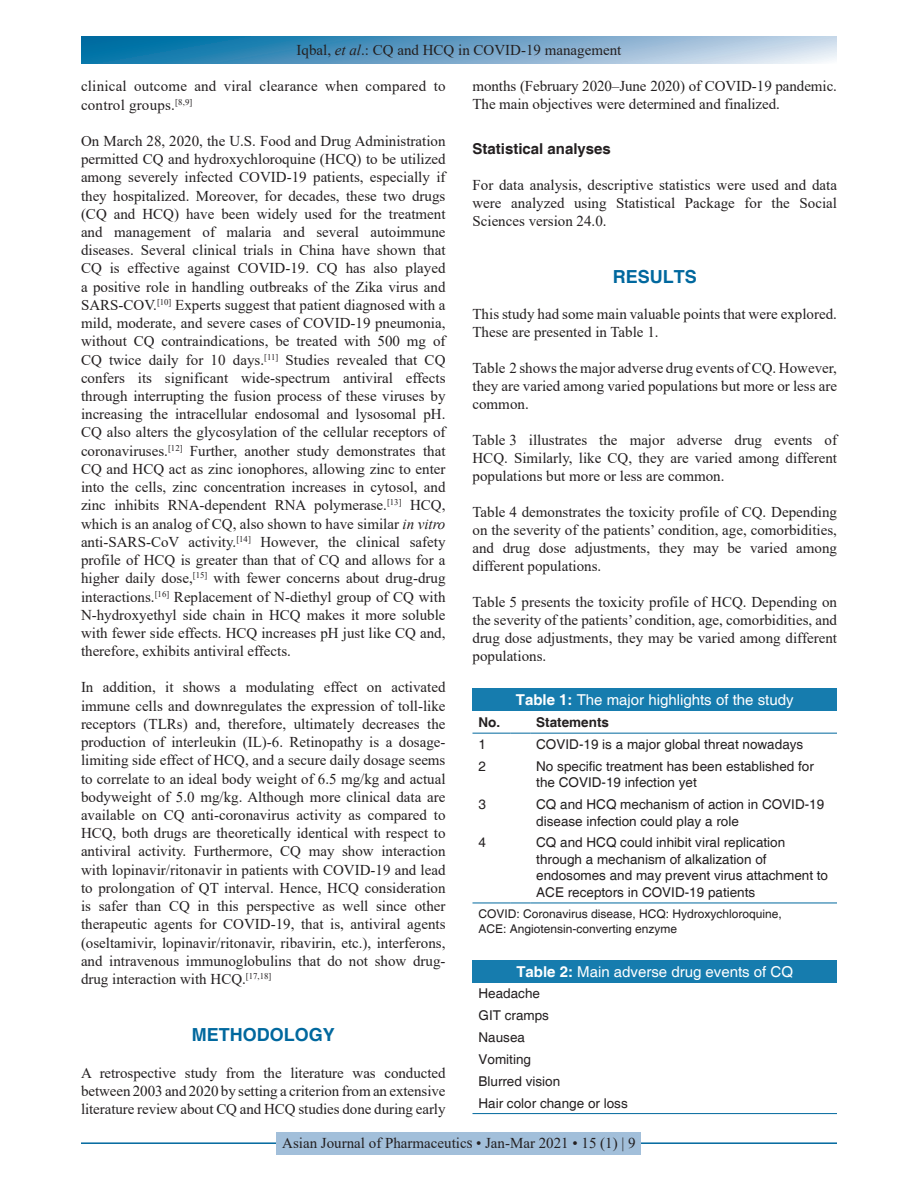
<style>
.page{position:relative;width:918px;height:1188px;background:#fff}
.page>*{position:absolute;margin:0;border:0;box-sizing:border-box;transform-origin:0 0}
.t1{font:700 18px "Helvetica";color:#00689e}
.TX{font:15px/18.3px "Times New Roman";color:#231f20;text-align:justify}
.TT{font:15px "Helvetica";color:#fff}
.RF{font:15px "Times New Roman";color:#231f20}
.t2{font:700 15px "Helvetica";color:#231f20}
.TB{font:13.5px/16.5px "Helvetica";color:#231f20}
.TBL{font:13.5px/16.5px "Helvetica";color:#231f20}
.TCH{font:700 13.5px "Helvetica";color:#231f20}
.TFN{font:12px/15px "Helvetica";color:#231f20}
.s1{font-style:italic}
.s2{font-weight:700}
</style>
<div class="page">
<svg style="left:81px;top:37px;width:756px;height:27px"></svg>
<hr style="left:81px;top:1142px;width:756px;height:2px;background:#00689e">
<div style="left:277px;top:1132px;width:364px;height:22px;background:#a2bfda"></div>
<div style="left:472px;top:688px;width:365px;height:23px;background:#167cae"></div>
<hr style="left:472px;top:903px;width:39px;height:1px;background:#00689e">
<svg style="left:511px;top:903px;width:19px;height:1px"></svg>
<hr style="left:530px;top:903px;width:307px;height:1px;background:#00689e">
<hr style="left:472px;top:733px;width:39px;height:1px;background:#00689e">
<svg style="left:511px;top:733px;width:19px;height:1px"></svg>
<hr style="left:530px;top:733px;width:307px;height:1px;background:#00689e">
<div style="left:472px;top:960px;width:365px;height:23px;background:#167cae"></div>
<hr style="left:472px;top:1113px;width:365px;height:1px;background:#00689e">
<p class="TX" style="left:297px;top:41px;width:326px">Iqbal, <span class="s1">et al</span>.: CQ and HCQ in COVID-19 management</p>
<p class="TX" style="left:81px;top:77px;width:366px">clinical outcome and viral clearance when compared to control groups.<sup>[8,9]</sup></p>
<p class="TX" style="left:81px;top:131px;width:366px">On March 28, 2020, the U.S. Food and Drug Administration permitted CQ and hydroxychloroquine (HCQ) to be utilized among severely infected COVID-19 patients, especially if they hospitalized. Moreover, for decades, these two drugs (CQ and HCQ) have been widely used for the treatment and management of malaria and several autoimmune diseases. Several clinical trials in China have shown that CQ is effective against COVID-19. CQ has also played a positive role in handling outbreaks of the Zika virus and SARS-COV.<sup>[10]</sup> Experts suggest that patient diagnosed with a mild, moderate, and severe cases of COVID-19 pneumonia, without CQ contraindications, be treated with 500 mg of CQ twice daily for 10 days.<sup>[11]</sup> Studies revealed that CQ confers its significant wide-spectrum antiviral effects through interrupting the fusion process of these viruses by increasing the intracellular endosomal and lysosomal pH.<br>CQ also alters the glycosylation of the cellular receptors of coronaviruses.<sup>[12]</sup> Further, another study demonstrates that CQ and HCQ act as zinc ionophores, allowing zinc to enter into the cells, zinc concentration increases in cytosol, and zinc inhibits RNA-dependent RNA polymerase.<sup>[13]</sup> HCQ, which is an analog of CQ, also shown to have similar <span class="s1">in vitro </span>anti-SARS-CoV activity.<sup>[14]</sup> However, the clinical safety profile of HCQ is greater than that of CQ and allows for a higher daily dose,<sup>[15]</sup> with fewer concerns about drug-drug interactions.<sup>[16]</sup> Replacement of N-diethyl group of CQ with N-hydroxyethyl side chain in HCQ makes it more soluble with fewer side effects. HCQ increases pH just like CQ and, therefore, exhibits antiviral effects.</p>
<p class="TX" style="left:81px;top:678px;width:366px">In addition, it shows a modulating effect on activated immune cells and downregulates the expression of toll-like receptors (TLRs) and, therefore, ultimately decreases the production of interleukin (IL)-6. Retinopathy is a dosage&shy;limiting side effect of HCQ, and a secure daily dosage seems to correlate to an ideal body weight of 6.5 mg/kg and actual bodyweight of 5.0 mg/kg. Although more clinical data are available on CQ anti-coronavirus activity as compared to HCQ, both drugs are theoretically identical with respect to antiviral activity. Furthermore, CQ may show interaction with lopinavir/ritonavir in patients with COVID-19 and lead to prolongation of QT interval. Hence, HCQ consideration is safer than CQ in this perspective as well since other therapeutic agents for COVID-19, that is, antiviral agents (oseltamivir, lopinavir/ritonavir, ribavirin, etc.), interferons, and intravenous immunoglobulins that do not show drug&shy;drug interaction with HCQ.<sup>[17,18]</sup></p>
<h1 class="t1" style="left:192px;top:1024px;width:145px">METHODOLOGY</h1>
<p class="TX" style="left:81px;top:1063px;width:366px">A retrospective study from the literature was conducted between 2003 and 2020 by setting a criterion from an extensive literature review about CQ and HCQ studies done during early</p>
<p class="TX" style="left:472px;top:77px;width:366px">months (February 2020–June 2020) of COVID-19 pandemic.<br>The main objectives were determined and finalized.</p>
<h2 class="t2" style="left:472px;top:140px;width:140px">Statistical analyses</h2>
<p class="TX" style="left:472px;top:176px;width:366px">For data analysis, descriptive statistics were used and data were analyzed using Statistical Package for the Social Sciences version 24.0.</p>
<h1 class="t1" style="left:613px;top:266px;width:86px">RESULTS</h1>
<p class="TX" style="left:472px;top:305px;width:366px">This study had some main valuable points that were explored.<br>These are presented in Table 1.</p>
<p class="TX" style="left:472px;top:359px;width:366px">Table 2 shows the major adverse drug events of CQ. However, they are varied among varied populations but more or less are common.</p>
<p class="TX" style="left:472px;top:431px;width:366px">Table 3 illustrates the major adverse drug events of HCQ. Similarly, like CQ, they are varied among different populations but more or less are common.</p>
<p class="TX" style="left:472px;top:503px;width:366px">Table 4 demonstrates the toxicity profile of CQ. Depending on the severity of the patients’ condition, age, comorbidities, and drug dose adjustments, they may be varied among different populations.</p>
<p class="TX" style="left:472px;top:593px;width:366px">Table 5 presents the toxicity profile of HCQ. Depending on the severity of the patients’ condition, age, comorbidities, and drug dose adjustments, they may be varied among different populations.</p>
<p class="TT" style="left:516px;top:691px;width:279px"><span class="s2">Table 1:</span> The major highlights of the study</p>
<p class="TCH" style="left:478px;top:714px;width:23px">No.</p>
<p class="TCH" style="left:536px;top:714px;width:74px">Statements</p>
<p class="TB" style="left:478px;top:736px;width:9px">1</p>
<p class="TB" style="left:536px;top:736px;width:269px">COVID‑19 is a major global threat nowadays</p>
<p class="TB" style="left:478px;top:758px;width:9px">2</p>
<p class="TB" style="left:536px;top:758px;width:279px">No specific treatment has been established for the COVID‑19 infection yet</p>
<p class="TB" style="left:478px;top:797px;width:9px">3</p>
<p class="TB" style="left:536px;top:797px;width:290px">CQ and HCQ mechanism of action in COVID‑19 disease infection could play a role</p>
<p class="TBL" style="left:478px;top:835px;width:9px">4</p>
<p class="TBL" style="left:536px;top:835px;width:293px">CQ and HCQ could inhibit viral replication through a mechanism of alkalization of endosomes and may prevent virus attachment to ACE receptors in COVID‑19 patients</p>
<p class="TFN" style="left:478px;top:906px;width:305px">COVID: Coronavirus disease, HCQ: Hydroxychloroquine,<br>ACE: Angiotensin‑converting enzyme</p>
<p class="TT" style="left:516px;top:963px;width:278px"><span class="s2">Table 2:</span> Main adverse drug events of CQ</p>
<p class="TB" style="left:478px;top:986px;width:63px">Headache</p>
<p class="TB" style="left:478px;top:1008px;width:72px">GIT cramps</p>
<p class="TB" style="left:478px;top:1030px;width:48px">Nausea</p>
<p class="TB" style="left:478px;top:1051px;width:54px">Vomiting</p>
<p class="TBL" style="left:478px;top:1073px;width:83px">Blurred vision</p>
<p class="TBL" style="left:478px;top:1095px;width:151px">Hair color change or loss</p>
<p class="RF" style="left:282px;top:1133px;width:355px">Asian Journal of Pharmaceutics • Jan-Mar 2021 • 15 (1) | 9</p>
</div>
